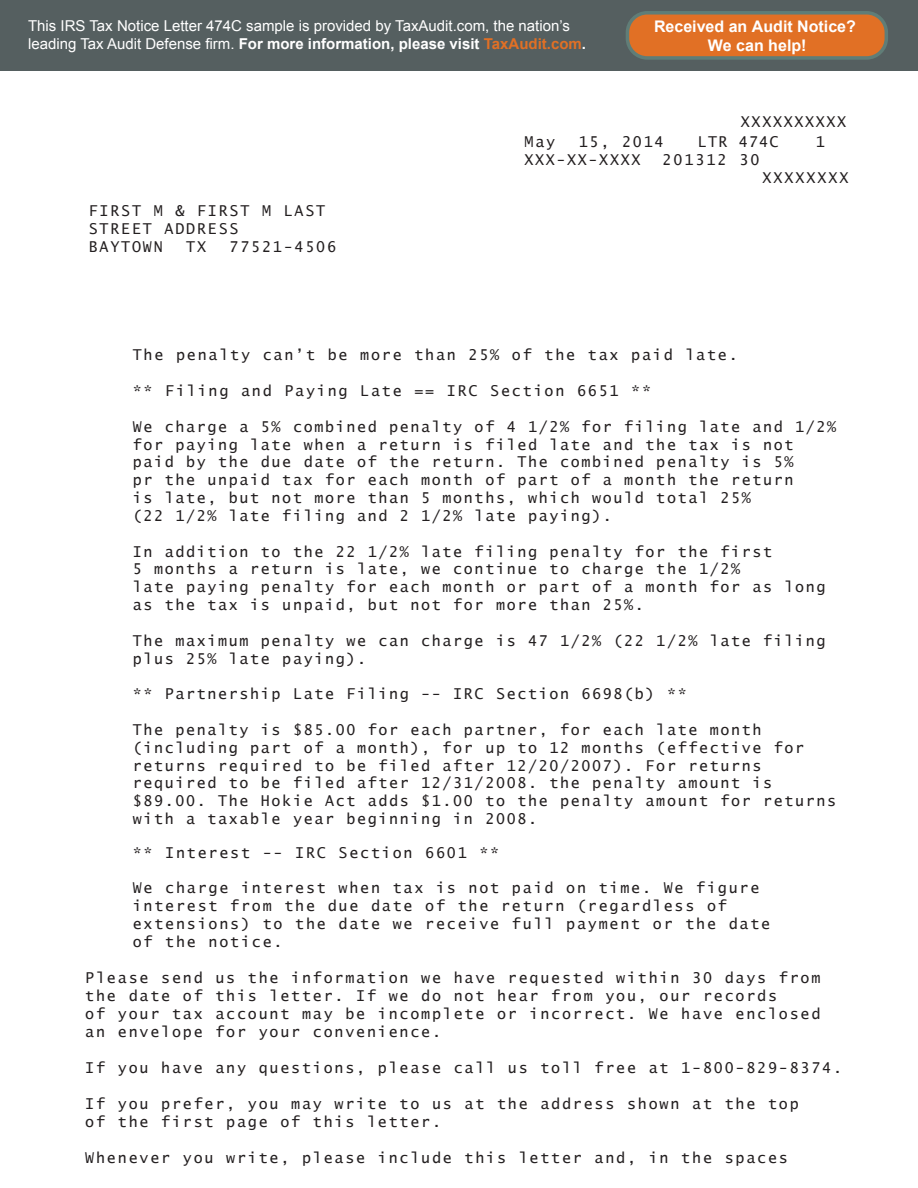
<style>
.page{position:relative;width:918px;height:1188px;background:#fff}
.page>*{position:absolute;margin:0;border:0;box-sizing:border-box;transform-origin:0 0}
.t1{font:700 16.05px/19.2px "Arial";color:#fff;text-align:center}
.t2{font:15px "Lucida Sans Typewriter";letter-spacing:.11em;color:#231f20}
.t3{font:15px/18px "Arial";color:#fff}
.t4{font:15px "Lucida Sans Typewriter";letter-spacing:.13em;color:#231f20}
.s1{font-weight:700}
.s2{font-weight:700;color:#e17025}
</style>
<div class="page">
<div style="left:0;top:0;width:918px;height:70px;background:#555f60"></div>
<div style="left:627px;top:13px;width:259px;height:45px;background:#e17025;border-radius:20px"></div>
<div style="left:626px;top:11px;width:262px;height:49px;border:4px solid #607d77;border-radius:20px"></div>
<p class="t3" style="left:28px;top:17px;width:559px">This IRS Tax Notice Letter 474C sample is provided by TaxAudit.com, the nation’s leading Tax Audit Defense firm. <span class="s1">For more information, please visit</span> <span class="s2">TaxAudit.com</span><span class="s1">.</span></p>
<p class="t1" style="left:654px;top:17px;width:203px">Received an Audit Notice?<br>We can help!</p>
<p class="t2" style="left:741px;top:113px;width:107px">XXXXXXXXXX</p>
<p class="t2" style="left:89px;top:203px;width:238px">FIRST M &amp; FIRST M LAST</p>
<p class="t2" style="left:89px;top:221px;width:151px">STREET ADDRESS</p>
<p class="t2" style="left:89px;top:239px;width:76px">BAYTOWN</p>
<p class="t2" style="left:186px;top:239px;width:21px">TX</p>
<p class="t2" style="left:230px;top:239px;width:108px">77521-4506</p>
<p class="t2" style="left:525px;top:133px;width:32px">May</p>
<p class="t2" style="left:579px;top:133px;width:86px">15, 2014</p>
<p class="t2" style="left:698px;top:133px;width:82px">LTR 474C</p>
<p class="t2" style="left:816px;top:133px;width:11px">1</p>
<p class="t2" style="left:525px;top:151px;width:117px">XXX-XX-XXXX</p>
<p class="t4" style="left:663px;top:151px;width:98px">201312 30</p>
<p class="t4" style="left:762px;top:169px;width:87px">XXXXXXXX</p>
<p class="t2" style="left:133px;top:346px;width:607px">The penalty can’t be more than 25% of the tax paid late.</p>
<p class="t2" style="left:133px;top:382px;width:520px">** Filing and Paying Late == IRC Section 6651 **</p>
<p class="t2" style="left:133px;top:418px;width:705px">We charge a 5% combined penalty of 4 1/2% for filing late and 1/2%</p>
<p class="t2" style="left:133px;top:436px;width:662px">for paying late when a return is filed late and the tax is not</p>
<p class="t2" style="left:133px;top:454px;width:662px">paid by the due date of the return. The combined penalty is 5%</p>
<p class="t2" style="left:133px;top:471px;width:662px">pr the unpaid tax for each month of part of a month the return</p>
<p class="t2" style="left:133px;top:489px;width:620px">is late, but not more than 5 months, which would total 25%</p>
<p class="t2" style="left:133px;top:507px;width:481px">(22 1/2% late filing and 2 1/2% late paying).</p>
<p class="t2" style="left:133px;top:543px;width:641px">In addition to the 22 1/2% late filing penalty for the first</p>
<p class="t2" style="left:133px;top:561px;width:609px">5 months a return is late, we continue to charge the 1/2%</p>
<p class="t2" style="left:133px;top:578px;width:694px">late paying penalty for each month or part of a month for as long</p>
<p class="t2" style="left:133px;top:596px;width:513px">as the tax is unpaid, but not for more than 25%.</p>
<p class="t2" style="left:133px;top:632px;width:694px">The maximum penalty we can charge is 47 1/2% (22 1/2% late filing</p>
<p class="t2" style="left:133px;top:650px;width:235px">plus 25% late paying).</p>
<p class="t2" style="left:133px;top:685px;width:556px">** Partnership Late Filing -- IRC Section 6698(b) **</p>
<p class="t2" style="left:133px;top:721px;width:630px">The penalty is $85.00 for each partner, for each late month</p>
<p class="t2" style="left:133px;top:739px;width:673px">(including part of a month), for up to 12 months (effective for</p>
<p class="t2" style="left:133px;top:757px;width:630px">returns required to be filed after 12/20/2007). For returns</p>
<p class="t2" style="left:133px;top:775px;width:641px">required to be filed after 12/31/2008. the penalty amount is</p>
<p class="t2" style="left:133px;top:792px;width:705px">$89.00. The Hokie Act adds $1.00 to the penalty amount for returns</p>
<p class="t2" style="left:133px;top:810px;width:406px">with a taxable year beginning in 2008.</p>
<p class="t2" style="left:133px;top:845px;width:368px">** Interest -- IRC Section 6601 **</p>
<p class="t2" style="left:133px;top:879px;width:628px">We charge interest when tax is not paid on time. We figure</p>
<p class="t2" style="left:133px;top:897px;width:596px">interest from the due date of the return (regardless of</p>
<p class="t2" style="left:133px;top:915px;width:639px">extensions) to the date we receive full payment or the date</p>
<p class="t2" style="left:133px;top:933px;width:151px">of the notice.</p>
<p class="t2" style="left:85px;top:969px;width:737px">Please send us the information we have requested within 30 days from</p>
<p class="t2" style="left:85px;top:987px;width:693px">the date of this letter. If we do not hear from you, our records</p>
<p class="t2" style="left:85px;top:1005px;width:737px">of your tax account may be incomplete or incorrect. We have enclosed</p>
<p class="t2" style="left:85px;top:1023px;width:357px">an envelope for your convenience.</p>
<p class="t2" style="left:85px;top:1059px;width:758px">If you have any questions, please call us toll free at 1-800-829-8374.</p>
<p class="t2" style="left:85px;top:1095px;width:715px">If you prefer, you may write to us at the address shown at the top</p>
<p class="t2" style="left:85px;top:1113px;width:357px">of the first page of this letter.</p>
<p class="t2" style="left:85px;top:1149px;width:704px">Whenever you write, please include this letter and, in the spaces</p>
</div>
